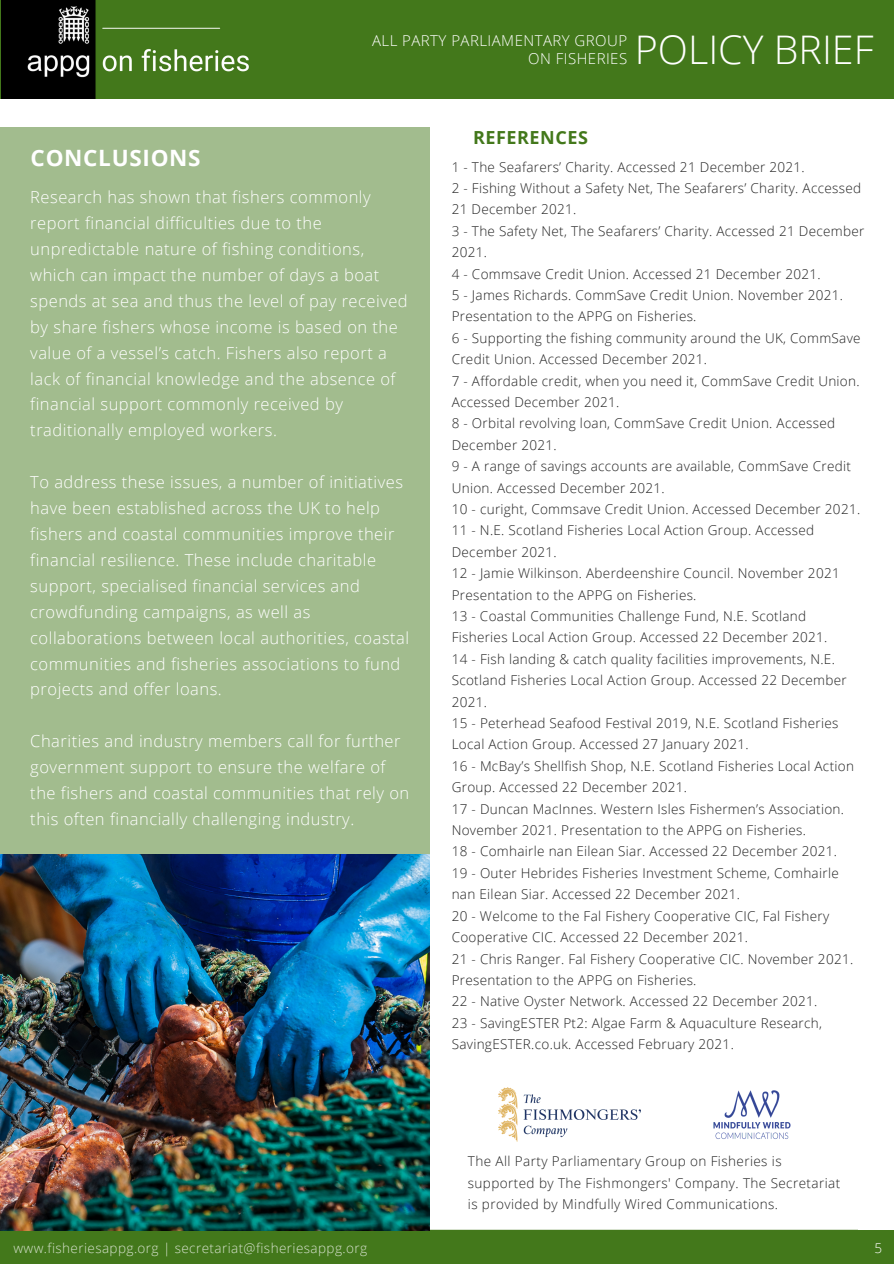
<style>
.page{position:relative;width:894px;height:1264px;background:#fff}
.page>*{position:absolute;margin:0;border:0;box-sizing:border-box;transform-origin:0 0}
.t1{font:300 39.45px "Open Sans";color:#fff}
.t2{font:700 22.5px "Open Sans";letter-spacing:.03em;color:#fff}
.t3{font:700 18px "Open Sans";letter-spacing:.03em;color:#43781b}
.t4{font:300 16.5px/26px "Open Sans";letter-spacing:.03em;color:#fff}
.t5{font:300 15px "Open Sans";letter-spacing:.03em;color:#fff}
.t6{font:300 13.5px/21.5px "Open Sans";letter-spacing:.025em;color:#222}
.t7{font:300 13.5px "Open Sans";letter-spacing:.03em;color:#fff}
</style>
<div class="page">
<div style="left:0;top:1230px;width:893px;height:33px;background:#43781b"></div>
<div style="left:0;top:0;width:893px;height:98px;background:#43781b"></div>
<div style="left:0;top:1229px;width:857px;height:34px;background:#43781b"></div>
<div style="left:0;top:127px;width:429px;height:726px;background:#a2bc8e"></div>
<img style="left:1px;top:0;width:248px;height:98px">
<img style="left:498px;top:1087px;width:142px;height:54px">
<img style="left:713px;top:1090px;width:78px;height:49px">
<img style="left:0;top:854px;width:429px;height:376px">
<p class="t5" style="left:372px;top:30px;width:256px">ALL PARTY PARLIAMENTARY GROUP</p>
<p class="t5" style="left:528px;top:48px;width:100px">ON FISHERIES</p>
<p class="t1" style="left:634px;top:22px;width:240px">POLICY BRIEF</p>
<p class="t3" style="left:473px;top:125px;width:116px">REFERENCES</p>
<p class="t2" style="left:31px;top:142px;width:171px">CONCLUSIONS</p>
<p class="t4" style="left:30px;top:184px;width:379px">Research has shown that fishers commonly report financial difficulties due to the unpredictable nature of fishing conditions, which can impact the number of days a boat spends at sea and thus the level of pay received by share fishers whose income is based on the value of a vessel’s catch. Fishers also report a lack of financial knowledge and the absence of financial support commonly received by traditionally employed workers.</p>
<p class="t4" style="left:30px;top:469px;width:380px">To address these issues, a number of initiatives have been established across the UK to help fishers and coastal communities improve their financial resilience. These include charitable support, specialised financial services and crowdfunding campaigns, as well as collaborations between local authorities, coastal communities and fisheries associations to fund projects and offer loans.</p>
<p class="t4" style="left:30px;top:727px;width:380px">Charities and industry members call for further government support to ensure the welfare of the fishers and coastal communities that rely on this often financially challenging industry.</p>
<p class="t6" style="left:451px;top:156px;width:354px">1 - The Seafarers’ Charity. Accessed 21 December 2021.</p>
<p class="t6" style="left:451px;top:177px;width:411px">2 - Fishing Without a Safety Net, The Seafarers’ Charity. Accessed<br>21 December 2021.</p>
<p class="t6" style="left:451px;top:220px;width:414px">3 - The Safety Net, The Seafarers’ Charity. Accessed 21 December<br>2021.</p>
<p class="t6" style="left:451px;top:262px;width:370px">4 - Commsave Credit Union. Accessed 21 December 2021.</p>
<p class="t6" style="left:451px;top:284px;width:393px">5 - James Richards. CommSave Credit Union. November 2021.<br>Presentation to the APPG on Fisheries.</p>
<p class="t6" style="left:451px;top:327px;width:410px">6 - Supporting the fishing community around the UK, CommSave<br>Credit Union. Accessed December 2021.</p>
<p class="t6" style="left:451px;top:369px;width:409px">7 - Affordable credit, when you need it, CommSave Credit Union.<br>Accessed December 2021.</p>
<p class="t6" style="left:451px;top:412px;width:385px">8 - Orbital revolving loan, CommSave Credit Union. Accessed<br>December 2021.</p>
<p class="t6" style="left:451px;top:455px;width:400px">9 - A range of savings accounts are available, CommSave Credit<br>Union. Accessed December 2021.</p>
<p class="t6" style="left:451px;top:498px;width:410px">10 - curight, Commsave Credit Union. Accessed December 2021.</p>
<p class="t6" style="left:451px;top:519px;width:364px">11 - N.E. Scotland Fisheries Local Action Group. Accessed<br>December 2021.</p>
<p class="t6" style="left:451px;top:562px;width:389px">12 - Jamie Wilkinson. Aberdeenshire Council. November 2021<br>Presentation to the APPG on Fisheries.</p>
<p class="t6" style="left:451px;top:605px;width:377px">13 - Coastal Communities Challenge Fund, N.E. Scotland<br>Fisheries Local Action Group. Accessed 22 December 2021.</p>
<p class="t6" style="left:451px;top:648px;width:396px">14 - Fish landing &amp; catch quality facilities improvements, N.E.<br>Scotland Fisheries Local Action Group. Accessed 22 December<br>2021.</p>
<p class="t6" style="left:451px;top:712px;width:388px">15 - Peterhead Seafood Festival 2019, N.E. Scotland Fisheries<br>Local Action Group. Accessed 27 January 2021.</p>
<p class="t6" style="left:451px;top:755px;width:404px">16 - McBay’s Shellfish Shop, N.E. Scotland Fisheries Local Action<br>Group. Accessed 22 December 2021.</p>
<p class="t6" style="left:451px;top:797px;width:394px">17 - Duncan MacInnes. Western Isles Fishermen’s Association.<br>November 2021. Presentation to the APPG on Fisheries.</p>
<p class="t6" style="left:451px;top:840px;width:387px">18 - Comhairle nan Eilean Siar. Accessed 22 December 2021.</p>
<p class="t6" style="left:451px;top:861px;width:388px">19 - Outer Hebrides Fisheries Investment Scheme, Comhairle nan Eilean Siar. Accessed 22 December 2021.</p>
<p class="t6" style="left:451px;top:904px;width:379px">20 - Welcome to the Fal Fishery Cooperative CIC, Fal Fishery<br>Cooperative CIC. Accessed 22 December 2021.</p>
<p class="t6" style="left:451px;top:947px;width:403px">21 - Chris Ranger. Fal Fishery Cooperative CIC. November 2021.<br>Presentation to the APPG on Fisheries.</p>
<p class="t6" style="left:451px;top:990px;width:367px">22 - Native Oyster Network. Accessed 22 December 2021.</p>
<p class="t6" style="left:451px;top:1011px;width:372px">23 - SavingESTER Pt2: Algae Farm &amp; Aquaculture Research,<br>SavingESTER.co.uk. Accessed February 2021.</p>
<p class="t6" style="left:468px;top:1150px;width:374px">The All Party Parliamentary Group on Fisheries is supported by The Fishmongers' Company. The Secretariat is provided by Mindfully Wired Communications.</p>
<p class="t7" style="left:13px;top:1238px;width:355px">www.fisheriesappg.org | secretariat@fisheriesappg.org</p>
<p class="t7" style="left:874px;top:1238px;width:9px">5</p>
</div>
